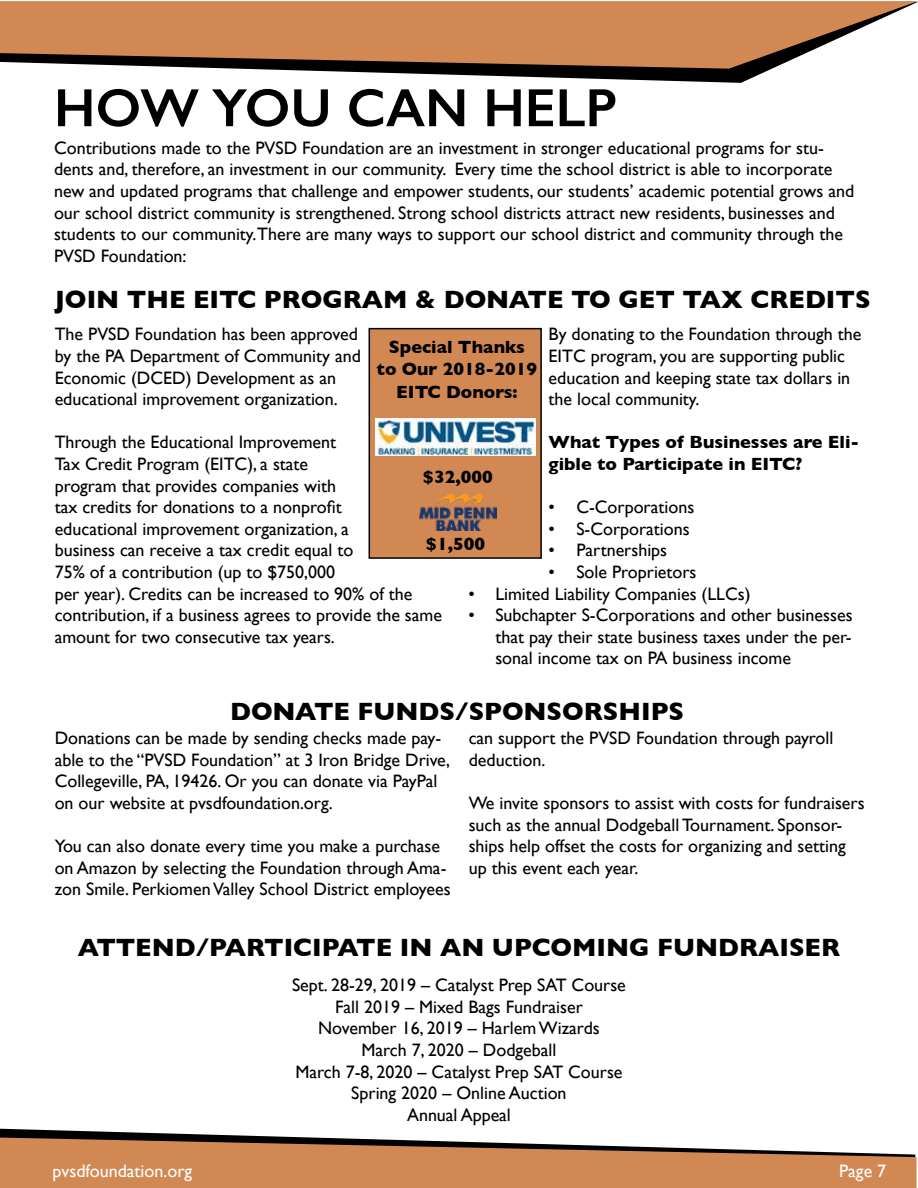
<style>
.page{position:relative;width:918px;height:1188px;background:#fff}
.page>*{position:absolute;margin:0;border:0;box-sizing:border-box;transform-origin:0 0}
.t1{font:600 54px "Gill Sans";color:#000}
.t2{font:700 25.5px "Gill Sans";color:#000}
.t3{font:18px/21.6px "Gill Sans";color:#000}
.t4{font:700 18px/21.6px "Gill Sans";color:#000}
.t5{font:18px "Gill Sans";color:#fff}
</style>
<div class="page">
<svg style="left:0;top:1129px;width:327px;height:9px"></svg>
<svg style="left:0;top:1138px;width:916px;height:50px;background:#c5895e"></svg>
<svg style="left:251px;top:69px;width:520px;height:14px"></svg>
<svg style="left:0;top:1px;width:918px;height:68px;background:#bf845a"></svg>
<div style="left:369px;top:329px;width:172px;height:229px;background:#d18853"></div>
<div style="left:369px;top:328px;width:173px;height:231px;border:2px solid #000"></div>
<img style="left:375px;top:418px;width:160px;height:37px">
<img style="left:420px;top:494px;width:77px;height:37px">
<h1 class="t1" style="left:54px;top:75px;width:565px">HOW YOU CAN HELP</h1>
<p class="t3" style="left:54px;top:137px;width:802px">Contributions made to the PVSD Foundation are an investment in stronger educational programs for stu&shy;dents and, therefore, an investment in our community. Every time the school district is able to incorporate new and updated programs that challenge and empower students, our students’ academic potential grows and our school district community is strengthened. Strong school districts attract new residents, businesses and students to our community.There are many ways to support our school district and community through the PVSD Foundation:</p>
<h2 class="t2" style="left:55px;top:279px;width:817px">JOIN THE EITC PROGRAM &amp; DONATE TO GET TAX CREDITS</h2>
<p class="t3" style="left:549px;top:323px;width:314px">By donating to the Foundation through the EITC program, you are supporting public education and keeping state tax dollars in the local community.</p>
<p class="t4" style="left:549px;top:431px;width:312px">What Types of Businesses are Eli&shy;gible to Participate in EITC?</p>
<p class="t3" style="left:549px;top:496px;width:147px">• C-Corporations</p>
<p class="t3" style="left:549px;top:518px;width:143px">• S-Corporations</p>
<p class="t3" style="left:549px;top:539px;width:120px">• Partnerships</p>
<p class="t3" style="left:549px;top:561px;width:149px">• Sole Proprietors</p>
<p class="t3" style="left:468px;top:582px;width:284px">• Limited Liability Companies (LLCs)</p>
<p class="t3" style="left:495px;top:604px;width:359px;text-align:justify;text-indent:-27px">• Subchapter S-Corporations and other businesses that pay their state business taxes under the per&shy;sonal income tax on PA business income</p>
<p class="t3" style="left:55px;top:323px;width:308px">The PVSD Foundation has been approved by the PA Department of Community and Economic (DCED) Development as an educational improvement organization.</p>
<p class="t3" style="left:55px;top:431px;width:389px">Through the Educational Improvement<br>Tax Credit Program (EITC), a state<br>program that provides companies with<br>tax credits for donations to a nonprofit<br>educational improvement organization, a<br>business can receive a tax credit equal to<br>75% of a contribution (up to $750,000<br>per year). Credits can be increased to 90% of the contribution, if a business agrees to provide the same amount for two consecutive tax years.</p>
<p class="t4" style="left:377px;top:336px;width:162px;text-align:center">Special Thanks<br>to Our 2018-2019</p>
<p class="t4" style="left:396px;top:381px;width:123px">EITC Donors:</p>
<p class="t4" style="left:423px;top:466px;width:72px">$32,000</p>
<p class="t4" style="left:426px;top:533px;width:61px">$1,500</p>
<h2 class="t2" style="left:230px;top:691px;width:455px">DONATE FUNDS/SPONSORSHIPS</h2>
<p class="t3" style="left:55px;top:727px;width:397px">Donations can be made by sending checks made pay&shy;able to the “PVSD Foundation” at 3 Iron Bridge Drive, Collegeville, PA, 19426. Or you can donate via PayPal on our website at pvsdfoundation.org.</p>
<p class="t3" style="left:55px;top:835px;width:397px">You can also donate every time you make a purchase on Amazon by selecting the Foundation through Ama&shy;zon Smile. Perkiomen Valley School District employees</p>
<p class="t3" style="left:469px;top:727px;width:366px">can support the PVSD Foundation through payroll deduction.</p>
<p class="t3" style="left:469px;top:792px;width:397px">We invite sponsors to assist with costs for fundraisers such as the annual Dodgeball Tournament. Sponsor&shy;ships help offset the costs for organizing and setting up this event each year.</p>
<h2 class="t2" style="left:78px;top:927px;width:764px">ATTEND/PARTICIPATE IN AN UPCOMING FUNDRAISER</h2>
<p class="t3" style="left:292px;top:974px;width:335px;text-align:center">Sept. 28-29, 2019 – Catalyst Prep SAT Course<br>Fall 2019 – Mixed Bags Fundraiser<br>November 16, 2019 – Harlem Wizards<br>March 7, 2020 – Dodgeball<br>March 7-8, 2020 – Catalyst Prep SAT Course<br>Spring 2020 – Online Auction<br>Annual Appeal</p>
<p class="t5" style="left:53px;top:1160px;width:141px">pvsdfoundation.org</p>
<p class="t5" style="left:839px;top:1160px;width:49px">Page 7</p>
</div>
